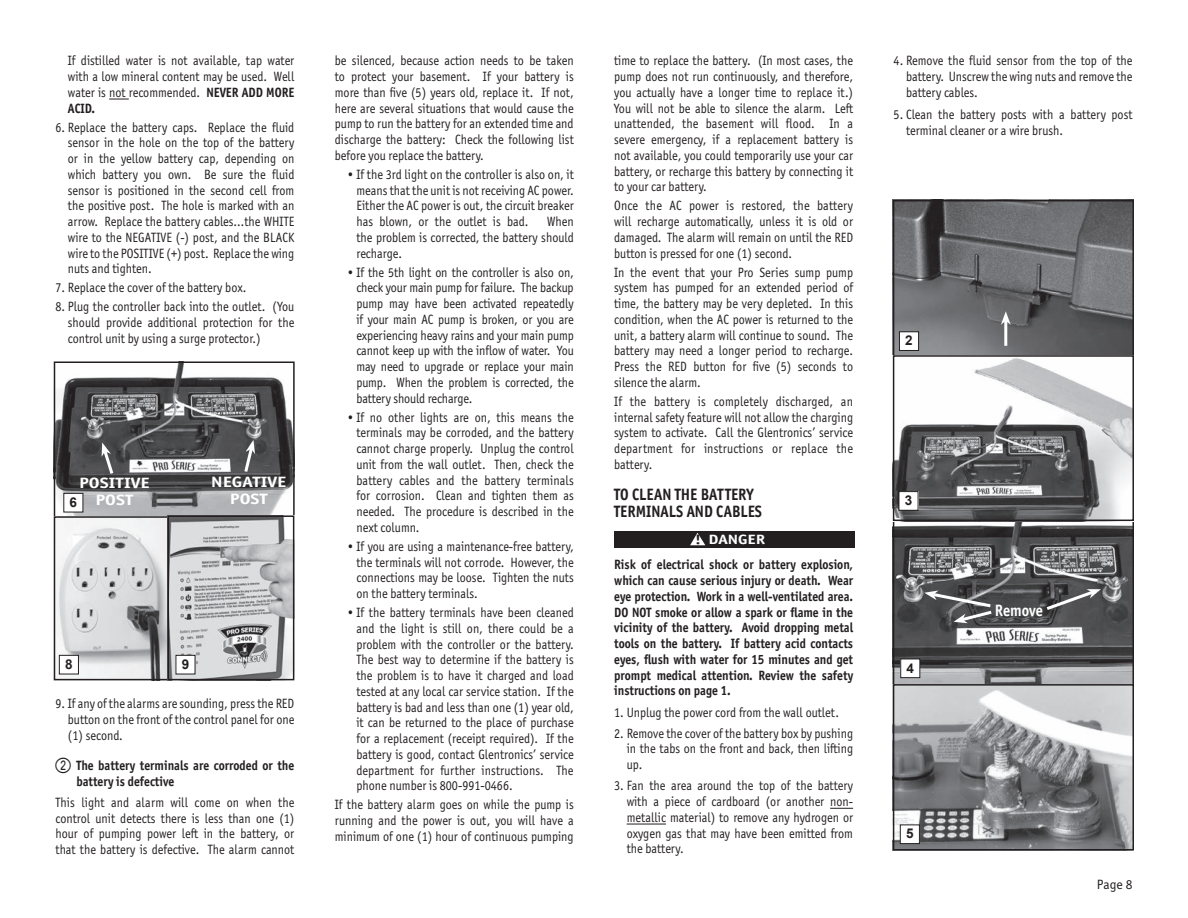
<style>
.page{position:relative;width:1188px;height:918px;background:#fff}
.page>*{position:absolute;margin:0;border:0;box-sizing:border-box;transform-origin:0 0}
.t1{font:700 16.5px/17.9px "Officina Sans ITC Pro";color:#231f20;scale:.9 1}
.t2{font:700 16.5px "Officina Sans ITC Pro";color:#fff;scale:.9 1}
.t3{font:700 15px/16.5px "Officina Sans ITC Pro";color:#fff;text-align:center;scale:1.25 1}
.t4{font:13.5px/15.8px "Officina Sans ITC Pro";color:#231f20;text-align:justify;scale:.9 1}
.t5{font:700 13.5px/15.8px "Officina Sans ITC Pro";color:#231f20;scale:.9 1}
.t6{font:700 13.5px/25.7px "Officina Sans ITC Pro";color:#231f20;text-align:center;scale:1.25 1}
.t7{font:700 13.5px "Arial";color:#231f20}
.t8{font:13.5px "Officina Sans ITC Pro";color:#231f20}
.s1{font-weight:700}
.s2{font-family:"Digitsand Pairs C Regular Swfte";font-weight:400;font-size:25.5px}
.s3{color:#fff}
</style>
<div class="page">
<svg style="left:109px;top:99px;width:20px;height:1px"></svg>
<svg style="left:830px;top:808px;width:23px;height:1px"></svg>
<hr style="left:627px;top:824px;width:39px;height:1px;background:#231f20">
<div style="left:614px;top:531px;width:241px;height:17px;background:#231f20"></div>
<svg style="left:690px;top:533px;width:15px;height:12px"></svg>
<img style="left:896px;top:521px;width:235px;height:162px">
<div style="left:893px;top:518px;width:241px;height:168px;border:2px solid #231f20"></div>
<div style="left:901px;top:659px;width:19px;height:19px;background:#fff"></div>
<div style="left:900px;top:659px;width:20px;height:19px;border:1px solid #231f20"></div>
<img style="left:57px;top:365px;width:235px;height:151px">
<div style="left:54px;top:362px;width:241px;height:157px;border:2px solid #231f20"></div>
<img style="left:57px;top:519px;width:111px;height:158px">
<div style="left:54px;top:516px;width:117px;height:164px;border:2px solid #231f20"></div>
<div style="left:59px;top:655px;width:19px;height:19px;background:#fff"></div>
<div style="left:59px;top:655px;width:20px;height:19px;border:1px solid #231f20"></div>
<img style="left:171px;top:518px;width:120px;height:159px">
<div style="left:168px;top:515px;width:126px;height:165px;border:2px solid #231f20"></div>
<div style="left:176px;top:655px;width:19px;height:19px;background:#fff"></div>
<div style="left:176px;top:655px;width:19px;height:19px;border:1px solid #231f20"></div>
<svg style="left:101px;top:443px;width:15px;height:34px"></svg>
<svg style="left:242px;top:440px;width:13px;height:35px"></svg>
<div style="left:64px;top:493px;width:19px;height:19px;background:#fff"></div>
<img style="left:896px;top:687px;width:235px;height:161px">
<div style="left:893px;top:684px;width:241px;height:167px;border:2px solid #231f20"></div>
<div style="left:900px;top:825px;width:19px;height:19px;background:#fff"></div>
<div style="left:900px;top:825px;width:20px;height:19px;border:1px solid #231f20"></div>
<img style="left:896px;top:203px;width:235px;height:152px">
<div style="left:893px;top:200px;width:241px;height:158px;border:2px solid #231f20"></div>
<hr style="left:1004px;top:321px;width:3px;height:25px;background:#fff">
<svg style="left:1001px;top:311px;width:10px;height:14px"></svg>
<div style="left:899px;top:332px;width:20px;height:18px;background:#fff"></div>
<div style="left:899px;top:331px;width:20px;height:20px;border:1px solid #231f20"></div>
<img style="left:896px;top:358px;width:235px;height:160px">
<div style="left:893px;top:355px;width:241px;height:166px;border:2px solid #231f20"></div>
<div style="left:899px;top:492px;width:19px;height:18px;background:#fff"></div>
<div style="left:899px;top:491px;width:19px;height:20px;border:1px solid #231f20"></div>
<svg style="left:1043px;top:589px;width:58px;height:23px"></svg>
<svg style="left:924px;top:591px;width:71px;height:32px;background:#68696a"></svg>
<p class="t4" style="left:68px;top:53px;width:253px">If distilled water is not available, tap water with a low mineral content may be used. Well water is not recommended. <span class="s1">NEVER ADD MORE ACID.</span></p>
<p class="t4" style="left:68px;top:119px;width:253px;text-indent:-12px">6. Replace the battery caps. Replace the fluid sensor in the hole on the top of the battery or in the yellow battery cap, depending on which battery you own. Be sure the fluid sensor is positioned in the second cell from the positive post. The hole is marked with an arrow. Replace the battery cables…the WHITE wire to the NEGATIVE (-) post, and the BLACK wire to the POSITIVE (+) post. Replace the wing nuts and tighten.</p>
<p class="t4" style="left:55px;top:280px;width:214px">7. Replace the cover of the battery box.</p>
<p class="t4" style="left:68px;top:299px;width:253px;text-indent:-12px">8. Plug the controller back into the outlet. (You should provide additional protection for the control unit by using a surge protector.)</p>
<p class="t3" style="left:79px;top:475px;width:58px">POSITIVE<br>POST</p>
<p class="t3" style="left:211px;top:474px;width:62px">NEGATIVE</p>
<p class="t7" style="left:70px;top:493px;width:9px">6</p>
<p class="t3" style="left:230px;top:490px;width:32px">POST</p>
<p class="t7" style="left:65px;top:655px;width:9px">8</p>
<p class="t7" style="left:182px;top:655px;width:9px">9</p>
<p class="t4" style="left:68px;top:696px;width:253px;text-indent:-12px">9. If any of the alarms are sounding, press the RED button on the front of the control panel for one (1) second.</p>
<p class="t5" style="left:76px;top:757px;width:244px;text-indent:-21px"><span class="s2">2</span> The battery terminals are corroded or the battery is defective</p>
<p class="t4" style="left:55px;top:794px;width:267px">This light and alarm will come on when the control unit detects there is less than one (1) hour of pumping power left in the battery, or that the battery is defective. The alarm cannot</p>
<p class="t4" style="left:335px;top:53px;width:267px">be silenced, because action needs to be taken to protect your basement. If your battery is more than five (5) years old, replace it. If not, here are several situations that would cause the pump to run the battery for an extended time and discharge the battery: Check the following list before you replace the battery.</p>
<p class="t4" style="left:356px;top:166px;width:243px;text-indent:-9px">• If the 3rd light on the controller is also on, it means that the unit is not receiving AC power.<br>Either the AC power is out, the circuit breaker has blown, or the outlet is bad.</p>
<p class="t4" style="left:356px;top:214px;width:243px;text-indent:191px">When the problem is corrected, the battery should recharge.</p>
<p class="t4" style="left:356px;top:264px;width:243px;text-indent:-9px">• If the 5th light on the controller is also on, check your main pump for failure. The backup pump may have been activated repeatedly if your main AC pump is broken, or you are experiencing heavy rains and your main pump cannot keep up with the inflow of water. You may need to upgrade or replace your main pump. When the problem is corrected, the battery should recharge.</p>
<p class="t4" style="left:356px;top:409px;width:243px;text-indent:-9px">• If no other lights are on, this means the terminals may be corroded, and the battery cannot charge properly. Unplug the control unit from the wall outlet. Then, check the battery cables and the battery terminals for corrosion. Clean and tighten them as needed. The procedure is described in the next column.</p>
<p class="t4" style="left:356px;top:538px;width:243px;text-indent:-9px">• If you are using a maintenance-free battery, the terminals will not corrode. However, the connections may be loose. Tighten the nuts on the battery terminals.</p>
<p class="t4" style="left:356px;top:605px;width:243px;text-indent:-9px">• If the battery terminals have been cleaned and the light is still on, there could be a problem with the controller or the battery.<br>The best way to determine if the battery is the problem is to have it charged and load tested at any local car service station. If the battery is bad and less than one (1) year old, it can be returned to the place of purchase for a replacement (receipt required). If the battery is good, contact Glentronics’ service department for further instructions. The phone number is 800-991-0466.</p>
<p class="t4" style="left:335px;top:797px;width:267px">If the battery alarm goes on while the pump is running and the power is out, you will have a minimum of one (1) hour of continuous pumping</p>
<p class="t4" style="left:614px;top:53px;width:267px">time to replace the battery. (In most cases, the pump does not run continuously, and therefore, you actually have a longer time to replace it.)<br>You will not be able to silence the alarm. Left unattended, the basement will flood. In a severe emergency, if a replacement battery is not available, you could temporarily use your car battery, or recharge this battery by connecting it to your car battery.</p>
<p class="t4" style="left:614px;top:198px;width:267px">Once the AC power is restored, the battery will recharge automatically, unless it is old or damaged. The alarm will remain on until the RED button is pressed for one (1) second.</p>
<p class="t4" style="left:614px;top:264px;width:267px">In the event that your Pro Series sump pump system has pumped for an extended period of time, the battery may be very depleted. In this condition, when the AC power is returned to the unit, a battery alarm will continue to sound. The battery may need a longer period to recharge.<br>Press the RED button for five (5) seconds to silence the alarm.</p>
<p class="t4" style="left:614px;top:393px;width:267px">If the battery is completely discharged, an internal safety feature will not allow the charging system to activate. Call the Glentronics’ service department for instructions or replace the battery.</p>
<p class="t1" style="left:614px;top:485px;width:166px">TO CLEAN THE BATTERY<br>TERMINALS AND CABLES</p>
<p class="t6" style="left:614px;top:526px;width:193px">! <span class="s3">DANGER<br></span>Risk of electrical shock or battery explosion,</p>
<p class="t5" style="left:614px;top:573px;width:267px;text-align:justify">which can cause serious injury or death. Wear eye protection. Work in a well-ventilated area.<br>DO NOT smoke or allow a spark or flame in the vicinity of the battery. Avoid dropping metal tools on the battery. If battery acid contacts eyes, flush with water for 15 minutes and get prompt medical attention. Review the safety instructions on page 1.</p>
<p class="t4" style="left:614px;top:704px;width:251px">1. Unplug the power cord from the wall outlet.</p>
<p class="t4" style="left:627px;top:725px;width:253px;text-indent:-12px">2. Remove the cover of the battery box by pushing in the tabs on the front and back, then lifting up.</p>
<p class="t4" style="left:627px;top:778px;width:253px;text-indent:-12px">3. Fan the area around the top of the battery with a piece of cardboard (or another non&shy;metallic material) to remove any hydrogen or oxygen gas that may have been emitted from the battery.</p>
<p class="t4" style="left:906px;top:53px;width:253px;text-indent:-12px">4. Remove the fluid sensor from the top of the battery. Unscrew the wing nuts and remove the battery cables.</p>
<p class="t4" style="left:906px;top:106px;width:253px;line-height:16.5px;text-indent:-12px">5. Clean the battery posts with a battery post terminal cleaner or a wire brush.</p>
<p class="t7" style="left:905px;top:331px;width:9px">2</p>
<p class="t7" style="left:905px;top:491px;width:9px">3</p>
<p class="t7" style="left:907px;top:659px;width:9px">4</p>
<p class="t7" style="left:906px;top:824px;width:9px">5</p>
<p class="t2" style="left:995px;top:600px;width:55px">Remove</p>
<p class="t8" style="left:1097px;top:876px;width:37px">Page 8</p>
</div>
